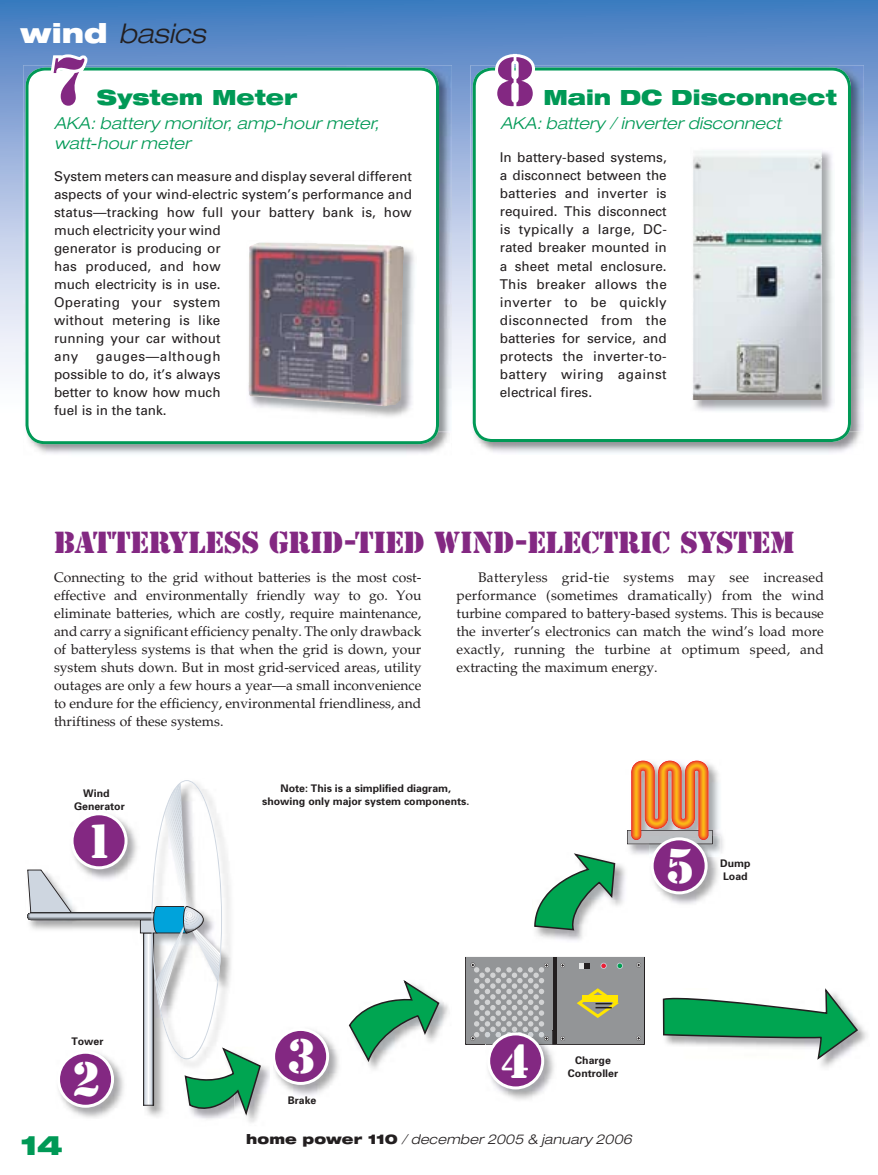
<style>
.page{position:relative;width:878px;height:1175px;background:#fff}
.page>*{position:absolute;margin:0;border:0;box-sizing:border-box;transform-origin:0 0}
.t1{font:63px "Stencil";color:#832882}
.t2{font:45px "Stencil";color:#fff}
.t3{font:28.5px "Stencil";letter-spacing:-.015em;color:#832882}
.t4{font:italic 300 expanded 27px "Helvetica Neue";letter-spacing:.005em;color:#231f20}
.t5{font:900 expanded 27px "Helvetica Neue";color:#009956}
.t6{font:900 expanded 21px "Helvetica Neue";color:#009956}
.t7{font:italic 300 expanded 16.5px/19.5px "Helvetica Neue";letter-spacing:.015em;color:#009956}
.t8{font:13.8px/18px "Palatino";color:#231f20;text-align:justify}
.t9{font:13.5px/18px "Univers";color:#231f20;text-align:justify}
.t10{font:italic 300 expanded 13.5px "Helvetica Neue";letter-spacing:.015em;color:#231f20}
.t11{font:700 10.5px/12.8px "Univers";color:#231f20;text-align:center}
.s1{font-weight:900;font-style:normal;color:#fff}
.s2{font-weight:900;font-style:normal}
</style>
<div class="page">
<svg style="left:0;top:0;width:878px;height:389px;background:#6c96cd"></svg>
<img style="left:23px;top:65px;width:429px;height:389px">
<svg style="left:25px;top:67px;width:414px;height:377px"></svg>
<img style="left:470px;top:65px;width:393px;height:388px">
<svg style="left:472px;top:67px;width:379px;height:375px"></svg>
<svg style="left:491px;top:51px;width:47px;height:61px"></svg>
<img style="left:246px;top:241px;width:170px;height:178px">
<img style="left:248px;top:242px;width:156px;height:164px">
<img style="left:691px;top:148px;width:144px;height:265px">
<img style="left:692px;top:150px;width:130px;height:250px">
<svg style="left:47px;top:51px;width:45px;height:61px"></svg>
<img style="left:27px;top:918px;width:113px;height:15px">
<div style="left:27px;top:912px;width:133px;height:8px;background:#4d4e51;border-radius:4px"></div>
<div style="left:28px;top:912px;width:132px;height:8px;background:#57595c;border-radius:4px"></div>
<div style="left:28px;top:912px;width:132px;height:7px;background:#303032;border-radius:3px"></div>
<div style="left:28px;top:913px;width:132px;height:6px;background:#8c9198;border-radius:3px"></div>
<div style="left:29px;top:913px;width:130px;height:5px;background:#888d93;border-radius:2px"></div>
<hr style="left:29px;top:914px;width:130px;height:4px;background:#acb4bc;border-radius:2px">
<hr style="left:30px;top:914px;width:128px;height:3px;background:#bdc4cd">
<hr style="left:30px;top:914px;width:128px;height:2px;background:#ced6e0">
<img style="left:202px;top:1065px;width:68px;height:58px">
<svg style="left:140px;top:780px;width:121px;height:337px"></svg>
<img style="left:348px;top:1000px;width:101px;height:69px">
<svg style="left:349px;top:980px;width:90px;height:82px"></svg>
<img style="left:127px;top:824px;width:10px;height:46px">
<svg style="left:27px;top:815px;width:100px;height:101px"></svg>
<img style="left:67px;top:1063px;width:57px;height:55px">
<svg style="left:58px;top:1053px;width:56px;height:54px"></svg>
<img style="left:282px;top:1040px;width:57px;height:56px">
<svg style="left:273px;top:1030px;width:56px;height:54px"></svg>
<img style="left:535px;top:863px;width:90px;height:77px">
<svg style="left:534px;top:853px;width:81px;height:77px"></svg>
<img style="left:712px;top:765px;width:11px;height:88px">
<img style="left:662px;top:835px;width:58px;height:69px">
<svg style="left:627px;top:760px;width:85px;height:134px"></svg>
<img style="left:498px;top:1089px;width:46px;height:11px">
<svg style="left:465px;top:957px;width:180px;height:132px"></svg>
<img style="left:817px;top:1023px;width:50px;height:44px">
<svg style="left:662px;top:988px;width:196px;height:71px"></svg>
<h3 class="t4" style="left:20px;top:17px;width:187px"><span class="s1">wind</span> basics</h3>
<h1 class="t1" style="left:49px;top:41px;width:41px">7</h1>
<h3 class="t6" style="left:97px;top:84px;width:202px">System Meter</h3>
<p class="t7" style="left:54px;top:113px;width:326px">AKA: battery monitor, amp-hour meter, watt-hour meter</p>
<p class="t9" style="left:54px;top:167px;width:359px;text-align:left">System meters can measure and display several different aspects of your wind-electric system’s performance and status—tracking how full your battery bank is, how much electricity your wind<br>generator is producing or<br>has produced, and how<br>much electricity is in use.<br>Operating your system<br>without metering is like<br>running your car without<br>any</p>
<p class="t9" style="left:54px;top:347px;width:168px;text-indent:42px">gauges—although possible to do, it’s always better to know how much fuel is in the tank.</p>
<h1 class="t1" style="left:495px;top:41px;width:41px">8</h1>
<h3 class="t6" style="left:543px;top:84px;width:295px">Main DC Disconnect</h3>
<p class="t7" style="left:500px;top:113px;width:282px">AKA: battery / inverter disconnect</p>
<p class="t9" style="left:500px;top:148px;width:169px">In battery-based systems, a disconnect between the batteries and inverter is required. This disconnect is typically a large, DC&shy;rated breaker mounted in a sheet metal enclosure.<br>This breaker allows the inverter to be quickly disconnected from the batteries for service, and protects the inverter-to&shy;battery wiring against electrical fires.</p>
<h3 class="t3" style="left:54px;top:524px;width:742px">BATTERYLESS GRID-TIED WIND-ELECTRIC SYSTEM</h3>
<p class="t8" style="left:54px;top:568px;width:369px">Connecting to the grid without batteries is the most cost&shy;effective and environmentally friendly way to go. You eliminate batteries, which are costly, require maintenance, and carry a significant efficiency penalty. The only drawback of batteryless systems is that when the grid is down, your system shuts down. But in most grid-serviced areas, utility outages are only a few hours a year—a small inconvenience to endure for the efficiency, environmental friendliness, and thriftiness of these systems.</p>
<p class="t8" style="left:456px;top:568px;width:369px;text-indent:22px">Batteryless grid-tie systems may see increased performance (sometimes dramatically) from the wind turbine compared to battery-based systems. This is because the inverter’s electronics can match the wind’s load more exactly, running the turbine at optimum speed, and extracting the maximum energy.</p>
<p class="t11" style="left:74px;top:786px;width:52px">Wind<br>Generator</p>
<h2 class="t2" style="left:86px;top:812px;width:30px">1</h2>
<p class="t11" style="left:71px;top:1034px;width:34px">Tower</p>
<h2 class="t2" style="left:72px;top:1050px;width:30px">2</h2>
<h3 class="t5" style="left:20px;top:1128px;width:44px">14</h3>
<p class="t11" style="left:262px;top:781px;width:209px">Note: This is a simplified diagram, showing only major system components.</p>
<h2 class="t2" style="left:665px;top:837px;width:30px">5</h2>
<p class="t11" style="left:720px;top:856px;width:32px;text-align:left">Dump<br>Load</p>
<h2 class="t2" style="left:287px;top:1027px;width:30px">3</h2>
<p class="t11" style="left:288px;top:1093px;width:30px">Brake</p>
<h2 class="t2" style="left:500px;top:1032px;width:30px">4</h2>
<p class="t11" style="left:568px;top:1053px;width:52px">Charge<br>Controller</p>
<p class="t10" style="left:246px;top:1131px;width:387px"><span class="s2">home power 110</span> / december 2005 &amp; january 2006</p>
</div>
